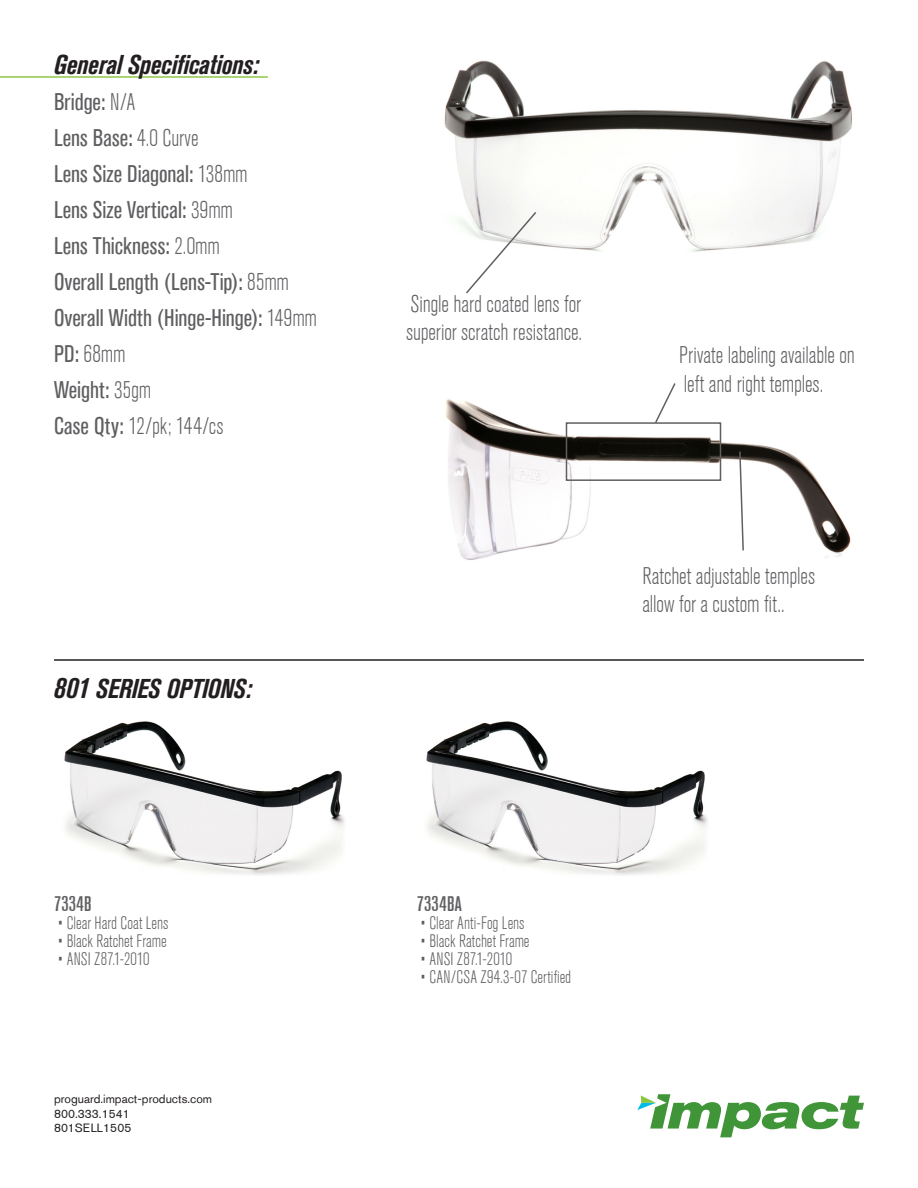
<style>
.page{position:relative;width:918px;height:1188px;background:#fff}
.page>*{position:absolute;margin:0;border:0;box-sizing:border-box;transform-origin:0 0}
.t1{font:italic 700 condensed 27px "Akzidenz Grotesk Std";letter-spacing:-.01em;color:#231f20}
.t2{font:300 condensed 24px/28.8px "Akzidenz Grotesk Std";color:#5f5f62}
.t3{font:condensed 24px "Akzidenz Grotesk Std";letter-spacing:.005em;color:#5f5f62}
.t4{font:500 condensed 21px "Akzidenz Grotesk Std";letter-spacing:.01em;color:#5f5f62}
.t5{font:300 condensed 18px "Akzidenz Grotesk Std";letter-spacing:.005em;color:#5f5f62}
.t6{font:12px "Akzidenz Grotesk Std";color:#231f20}
.s1{font-weight:300}
.s2{font-weight:400}
.s3{font-size:30px}
</style>
<div class="page">
<hr style="left:0;top:76px;width:268px;height:2px;background:#8bc63e">
<img style="left:445px;top:399px;width:406px;height:161px">
<img style="left:444px;top:60px;width:408px;height:192px">
<svg style="left:654px;top:383px;width:23px;height:39px"></svg>
<svg style="left:738px;top:450px;width:7px;height:102px"></svg>
<svg style="left:464px;top:210px;width:74px;height:84px"></svg>
<div style="left:566px;top:422px;width:155px;height:59px;border:2px solid #5f5f62"></div>
<hr style="left:54px;top:659px;width:810px;height:2px;background:#231f20">
<img style="left:64px;top:721px;width:281px;height:154px">
<img style="left:426px;top:721px;width:282px;height:154px">
<svg style="left:637px;top:1094px;width:227px;height:43px"></svg>
<p class="t1" style="left:54px;top:49px;width:207px">General Specifications:</p>
<p class="t3" style="left:54px;top:88px;width:83px">Bridge: <span class="s1">N/A</span></p>
<p class="t3" style="left:54px;top:124px;width:146px">Lens Base: <span class="s1">4.0 Curve</span></p>
<p class="t3" style="left:54px;top:160px;width:195px">Lens Size Diagonal: <span class="s1">138mm</span></p>
<p class="t3" style="left:54px;top:196px;width:181px">Lens Size Vertical: <span class="s1">39mm</span></p>
<p class="t3" style="left:54px;top:232px;width:168px">Lens Thickness: <span class="s1">2.0mm</span></p>
<p class="t3" style="left:54px;top:268px;width:237px">Overall Length (Lens-Tip): <span class="s1">85mm</span></p>
<p class="t3" style="left:54px;top:304px;width:265px">Overall Width (Hinge-Hinge): <span class="s1">149mm</span></p>
<p class="t2" style="left:54px;top:340px;width:73px"><span class="s2">PD:</span> 68mm</p>
<p class="t3" style="left:54px;top:376px;width:99px">Weight: <span class="s1">35gm</span></p>
<p class="t2" style="left:54px;top:412px;width:171px"><span class="s2">Case Qty:</span> 12/pk; 144/cs</p>
<p class="t1" style="left:54px;top:673px;width:199px"><span class="s3">801</span> SERIES OPTIONS:</p>
<p class="t4" style="left:54px;top:891px;width:39px">7334B</p>
<p class="t5" style="left:57px;top:913px;width:112px">• Clear Hard Coat Lens</p>
<p class="t5" style="left:57px;top:931px;width:111px">• Black Ratchet Frame</p>
<p class="t5" style="left:57px;top:949px;width:94px">• ANSI Z87.1-2010</p>
<p class="t6" style="left:54px;top:1092px;width:160px">proguard.impact-products.com</p>
<p class="t6" style="left:54px;top:1106px;width:77px">800.333.1541</p>
<p class="t6" style="left:54px;top:1121px;width:79px">801SELL1505</p>
<p class="t2" style="left:406px;top:290px;width:177px">Single hard coated lens for superior scratch resistance.</p>
<p class="t2" style="left:679px;top:341px;width:177px">Private labeling available on</p>
<p class="t2" style="left:684px;top:370px;width:141px">left and right temples.</p>
<p class="t2" style="left:642px;top:562px;width:174px">Ratchet adjustable temples allow for a custom fit..</p>
<p class="t4" style="left:417px;top:891px;width:46px">7334BA</p>
<p class="t5" style="left:420px;top:913px;width:106px">• Clear Anti-Fog Lens</p>
<p class="t5" style="left:420px;top:931px;width:111px">• Black Ratchet Frame</p>
<p class="t5" style="left:420px;top:949px;width:94px">• ANSI Z87.1-2010</p>
<p class="t5" style="left:420px;top:967px;width:153px">• CAN/CSA Z94.3-07 Certified</p>
</div>
